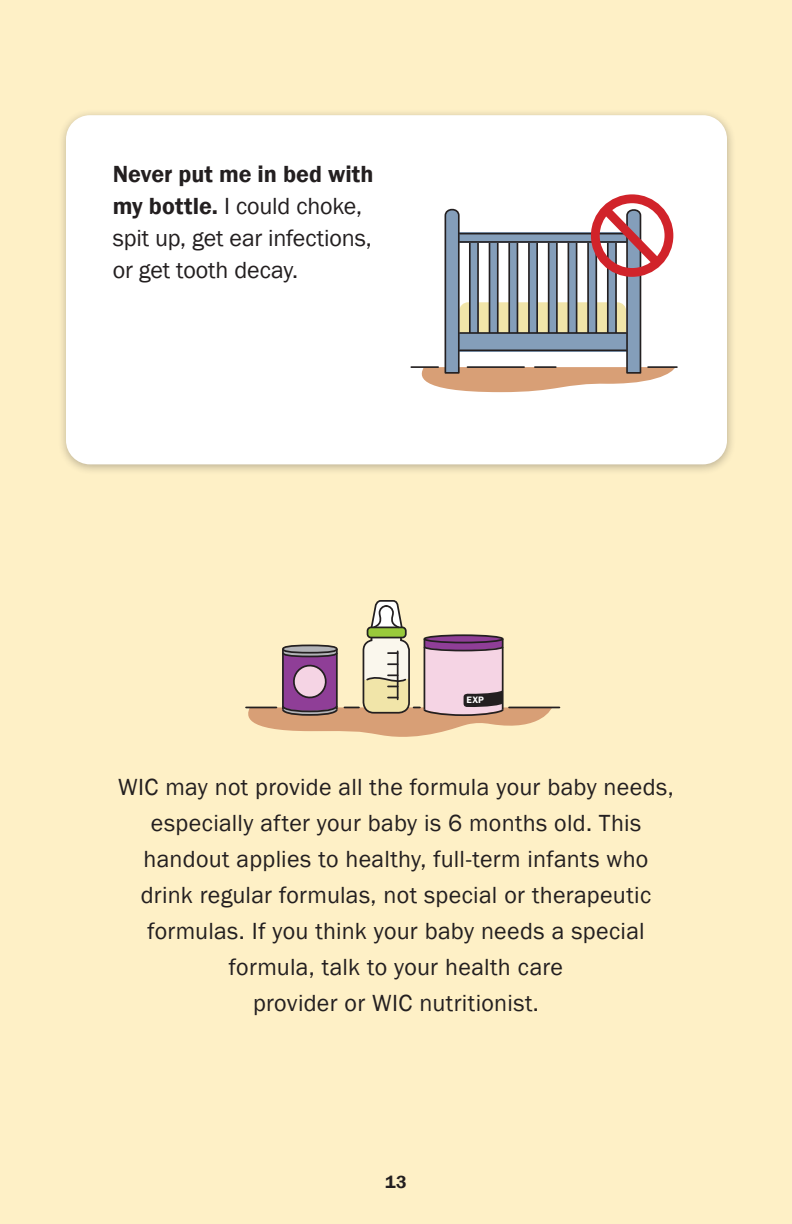
<style>
.page{position:relative;width:792px;height:1224px;background:#fef0c6}
.page>*{position:absolute;margin:0;border:0;box-sizing:border-box;transform-origin:0 0}
.t1{font:24px/36px "Franklin Gothic";letter-spacing:.01em;color:#231f20;text-align:center}
.t2{font:24px/32px "Franklin Gothic";letter-spacing:-.01em;color:#231f20}
.t3{font:600 18px "Franklin Gothic";color:#231f20}
.t4{font:600 9.6px "Franklin Gothic";color:#fff}
.s1{font-weight:600}
</style>
<div class="page">
<div style="left:58px;top:109px;width:678px;height:366px;background:#231f20;opacity:.3"></div>
<div style="left:66px;top:115px;width:661px;height:349px;background:#fff;border-radius:24px"></div>
<hr style="left:411px;top:366px;width:27px;height:2px;background:#231f20">
<hr style="left:648px;top:366px;width:29px;height:2px;background:#231f20">
<div style="left:591px;top:194px;width:82px;height:83px;border:9px solid #d1232a;border-radius:50%"></div>
<svg style="left:414px;top:200px;width:261px;height:192px"></svg>
<hr style="left:509px;top:707px;width:50px;height:1px;background:#231f20">
<svg style="left:245px;top:600px;width:307px;height:137px"></svg>
<p class="t2" style="left:113px;top:159px;width:262px"><span class="s1">Never put me in bed with my bottle.</span> I could choke, spit up, get ear infections, or get tooth decay.</p>
<p class="t4" style="left:467px;top:694px;width:19px">EXP</p>
<p class="t1" style="left:118px;top:769px;width:557px">WIC may not provide all the formula your baby needs, especially after your baby is 6 months old. This handout applies to healthy, full-term infants who drink regular formulas, not special or therapeutic formulas. If you think your baby needs a special formula, talk to your health care<br>provider or WIC nutritionist.</p>
<p class="t3" style="left:385px;top:1171px;width:23px">13</p>
</div>
